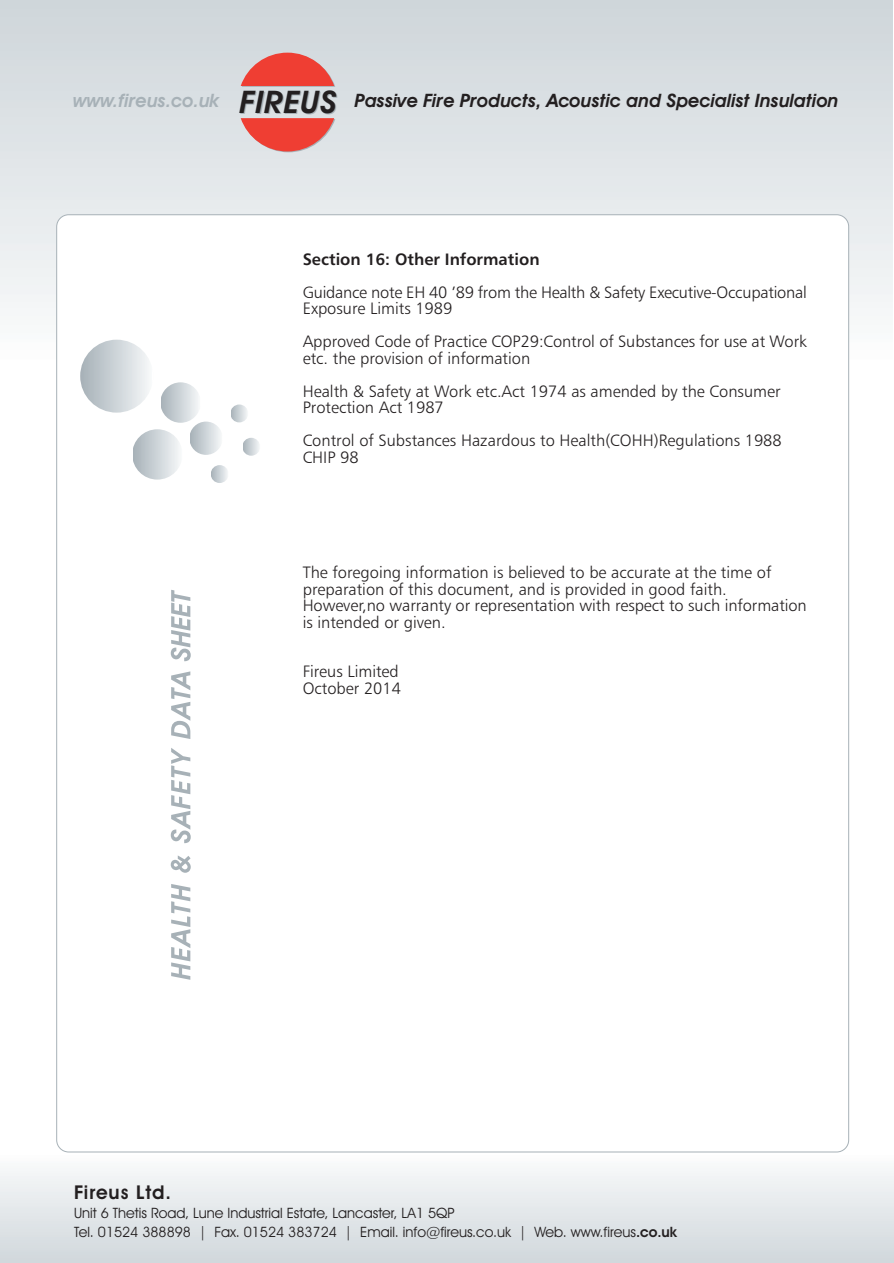
<style>
.page{position:relative;width:894px;height:1263px;background:#fff}
.page>*{position:absolute;margin:0;border:0;box-sizing:border-box;transform-origin:0 0}
.t1{font:600 19.05px "Avant Garde IT Cby BT";letter-spacing:.05em;color:#231f20}
.t2{font:italic 600 18.6px "Avant Garde IT Cby BT";color:#231f20}
.t3{font:16.5px/33px "Humanist 777 BT Light B";color:#231f20}
.t4{font:14.4px/18.6px "Avant Garde IT Cby BT";color:#231f20}
.s1{color:#a7b1b7}
.s2{font-size:31.2px}
.s3{font-family:"Humanist 777 BT Bold B"}
.s4{font-weight:600}
</style>
<div class="page">
<div style="left:1px;top:1154px;width:893px;height:109px;background:linear-gradient(to bottom,#fbfcfc,#d0d7db)"></div>
<svg style="left:56px;top:1134px;width:794px;height:19px"></svg>
<div style="left:0;top:0;width:893px;height:361px;background:linear-gradient(to bottom,#ced5d9,#fbfcfc)"></div>
<div style="left:0;top:360px;width:893px;height:65px;background:#fff"></div>
<svg style="left:241px;top:53px;width:94px;height:99px;background:#e38f8c"></svg>
<div style="left:56px;top:214px;width:793px;height:938px;background:#fff;border:1px solid #a7b1b7;border-radius:12px"></div>
<div style="left:80px;top:340px;width:73px;height:73px;background:linear-gradient(to right,#a6b1b8,#f7f9fa);border-radius:50%"></div>
<div style="left:160px;top:382px;width:41px;height:41px;background:linear-gradient(to right,#a7b2b9,#f6f9fa);border-radius:50%"></div>
<hr style="left:200px;top:382px;width:1px;height:41px;background:#fff">
<svg style="left:133px;top:429px;width:46px;height:51px"></svg>
<div style="left:189px;top:422px;width:34px;height:33px;background:linear-gradient(to right,#a7b2b9,#f4f7f8);border-radius:50%"></div>
<hr style="left:222px;top:422px;width:1px;height:33px;background:#fff">
<svg style="left:211px;top:465px;width:18px;height:18px"></svg>
<svg style="left:230px;top:405px;width:18px;height:17px"></svg>
<svg style="left:242px;top:438px;width:18px;height:18px"></svg>
<svg style="left:171px;top:884px;width:19px;height:96px"></svg>
<svg style="left:171px;top:855px;width:20px;height:18px"></svg>
<svg style="left:171px;top:748px;width:20px;height:95px"></svg>
<svg style="left:171px;top:671px;width:19px;height:68px"></svg>
<svg style="left:171px;top:590px;width:20px;height:71px"></svg>
<p class="t2" style="left:73px;top:94px;width:767px"><span class="s1">www.fireus.co.uk</span> <span class="s2">FIREUS</span> Passive Fire Products, Acoustic and Specialist Insulation</p>
<p class="t3" style="left:303px;top:243px;width:506px"><span class="s3">Section 16: Other Information<br></span>Guidance note EH 40 ’89 from the Health &amp; Safety Executive-Occupational</p>
<p class="t3" style="left:303px;top:293px;width:506px">Exposure Limits 1989<br>Approved Code of Practice COP29:Control of Substances for use at Work</p>
<p class="t3" style="left:303px;top:342px;width:479px">etc. the provision of information<br>Health &amp; Safety at Work etc.Act 1974 as amended by the Consumer</p>
<p class="t3" style="left:303px;top:392px;width:481px">Protection Act 1987<br>Control of Substances Hazardous to Health(COHH)Regulations 1988</p>
<p class="t3" style="left:303px;top:441px;width:58px">CHIP 98</p>
<p class="t3" style="left:303px;top:565px;width:506px;line-height:16.5px">The foregoing information is believed to be accurate at the time of preparation of this document, and is provided in good faith.<br>However,no warranty or representation with respect to such information is intended or given.</p>
<p class="t3" style="left:303px;top:664px;width:100px;line-height:16.5px">Fireus Limited<br>October 2014</p>
<p class="t1" style="left:74px;top:1185px;width:98px">Fireus Ltd.</p>
<p class="t4" style="left:74px;top:1205px;width:604px">Unit 6 Thetis Road, Lune Industrial Estate, Lancaster, LA1 5QP<br>Tel. 01524 388898 | Fax. 01524 383724 | Email. info@fireus.co.uk | Web. www.fireus<span class="s4">.co.uk</span></p>
</div>
